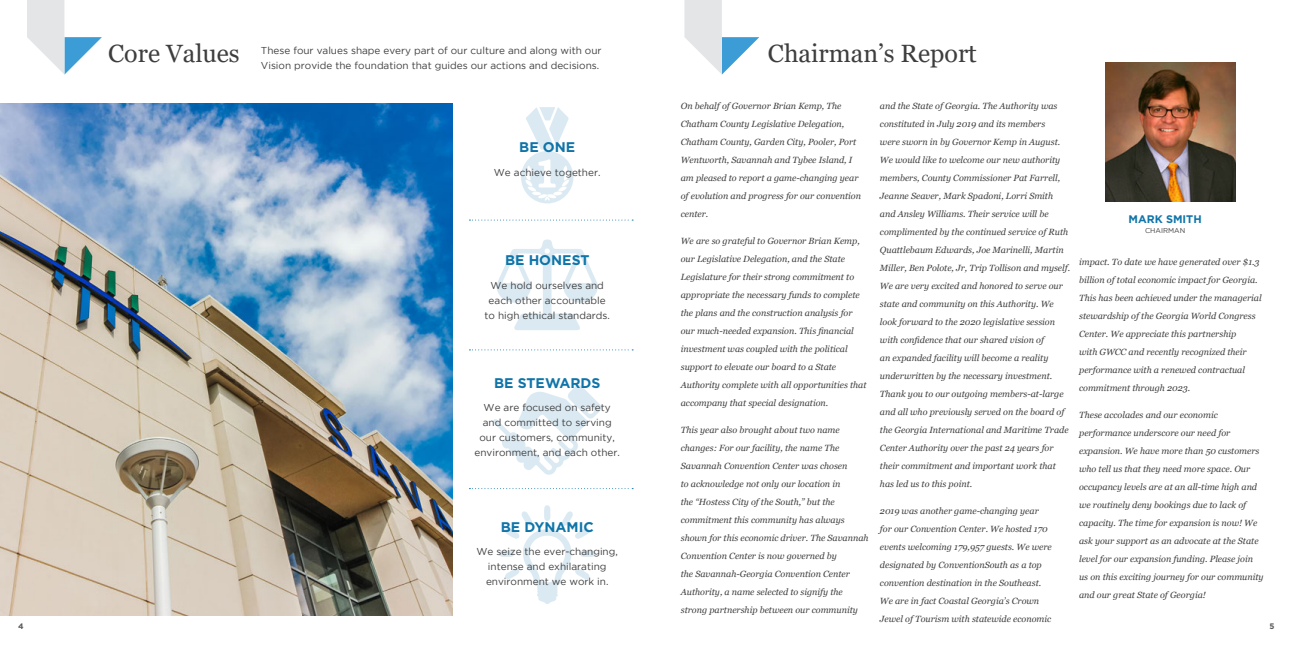
<style>
.page{position:relative;width:1296px;height:648px;background:#fff}
.page>*{position:absolute;margin:0;border:0;box-sizing:border-box;transform-origin:0 0}
.t1{font:25px "Georgia";color:#3e3e3f}
.t2{font:700 14px "Gotham";color:#0f75a9}
.t3{font:700 11px "Gotham";color:#0f75a9}
.t4{font:10px/15px "Gotham";color:#3e3e3f;text-align:center}
.t5{font:italic 9px/18px "Georgia";color:#3e3e3f}
.t6{font:700 8px "Gotham";color:#57585a}
.t7{font:7px "Gotham";color:#3e3e3f}
</style>
<div class="page">
<img style="left:0;top:104px;width:452px;height:512px">
<svg style="left:496px;top:239px;width:102px;height:91px"></svg>
<svg style="left:521px;top:107px;width:52px;height:96px"></svg>
<svg style="left:493px;top:385px;width:108px;height:90px"></svg>
<svg style="left:499px;top:505px;width:97px;height:99px"></svg>
<img style="left:1106px;top:62px;width:129px;height:140px">
<svg style="left:27px;top:0;width:75px;height:75px"></svg>
<svg style="left:684px;top:0;width:75px;height:75px"></svg>
<svg style="left:469px;top:220px;width:164px;height:1px"></svg>
<svg style="left:469px;top:349px;width:164px;height:1px"></svg>
<svg style="left:469px;top:488px;width:164px;height:1px"></svg>
<p class="t1" style="left:108px;top:38px;width:133px">Core Values</p>
<p class="t4" style="left:261px;top:42px;width:342px;text-align:left">These four values shape every part of our culture and along with our<br>Vision provide the foundation that guides our actions and decisions.</p>
<p class="t1" style="left:768px;top:38px;width:210px">Chairman’s Report</p>
<p class="t5" style="left:681px;top:97px;width:182px">On behalf of Governor Brian Kemp, The Chatham County Legislative Delegation, Chatham County, Garden City, Pooler, Port Wentworth, Savannah and Tybee Island, I am pleased to report a game-changing year of evolution and progress for our convention center.</p>
<p class="t5" style="left:681px;top:232px;width:187px">We are so grateful to Governor Brian Kemp, our Legislative Delegation, and the State Legislature for their strong commitment to appropriate the necessary funds to complete the plans and the construction analysis for our much-needed expansion. This financial investment was coupled with the political support to elevate our board to a State Authority complete with all opportunities that accompany that special designation.</p>
<p class="t5" style="left:681px;top:421px;width:189px">This year also brought about two name changes: For our facility, the name The Savannah Convention Center was chosen<br>to acknowledge not only our location in<br>the “Hostess City of the South,” but the commitment this community has always shown for this economic driver. The Savannah Convention Center is now governed by<br>the Savannah-Georgia Convention Center Authority, a name selected to signify the strong partnership between our community</p>
<p class="t5" style="left:880px;top:97px;width:192px">and the State of Georgia. The Authority was constituted in July 2019 and its members<br>were sworn in by Governor Kemp in August.<br>We would like to welcome our new authority members, County Commissioner Pat Farrell, Jeanne Seaver, Mark Spadoni, Lorri Smith and Ansley Williams. Their service will be complimented by the continued service of Ruth Quattlebaum Edwards, Joe Marinelli, Martin Miller, Ben Polote, Jr, Trip Tollison and myself.<br>We are very excited and honored to serve our state and community on this Authority. We look forward to the 2020 legislative session with confidence that our shared vision of<br>an expanded facility will become a reality underwritten by the necessary investment.<br>Thank you to our outgoing members-at-large and all who previously served on the board of the Georgia International and Maritime Trade Center Authority over the past 24 years for their commitment and important work that has led us to this point.</p>
<p class="t5" style="left:880px;top:502px;width:173px">2019 was another game-changing year for our Convention Center. We hosted 170 events welcoming 179,957 guests. We were designated by ConventionSouth as a top convention destination in the Southeast.<br>We are in fact Coastal Georgia’s Crown Jewel of Tourism with statewide economic</p>
<p class="t2" style="left:519px;top:138px;width:58px">BE ONE</p>
<p class="t4" style="left:494px;top:165px;width:108px">We achieve together.</p>
<p class="t3" style="left:1128px;top:212px;width:75px">MARK SMITH</p>
<p class="t7" style="left:1145px;top:227px;width:42px">CHAIRMAN</p>
<p class="t2" style="left:505px;top:251px;width:86px">BE HONEST</p>
<p class="t5" style="left:1079px;top:253px;width:184px">impact. To date we have generated over $1.3 billion of total economic impact for Georgia.<br>This has been achieved under the managerial stewardship of the Georgia World Congress Center. We appreciate this partnership<br>with GWCC and recently recognized their performance with a renewed contractual commitment through 2023.</p>
<p class="t5" style="left:1079px;top:406px;width:186px">These accolades and our economic performance underscore our need for expansion. We have more than 50 customers who tell us that they need more space. Our occupancy levels are at an all-time high and we routinely deny bookings due to lack of capacity. The time for expansion is now! We ask your support as an advocate at the State level for our expansion funding. Please join us on this exciting journey for our community and our great State of Georgia!</p>
<p class="t4" style="left:484px;top:278px;width:127px">We hold ourselves and each other accountable to high ethical standards.</p>
<p class="t2" style="left:494px;top:374px;width:108px">BE STEWARDS</p>
<p class="t4" style="left:474px;top:400px;width:147px">We are focused on safety and committed to serving our customers, community, environment, and each other.</p>
<p class="t2" style="left:501px;top:518px;width:95px">BE DYNAMIC</p>
<p class="t4" style="left:477px;top:544px;width:143px">We seize the ever-changing, intense and exhilarating environment we work in.</p>
<p class="t6" style="left:18px;top:620px;width:7px">4</p>
<p class="t6" style="left:1269px;top:620px;width:7px">5</p>
</div>
